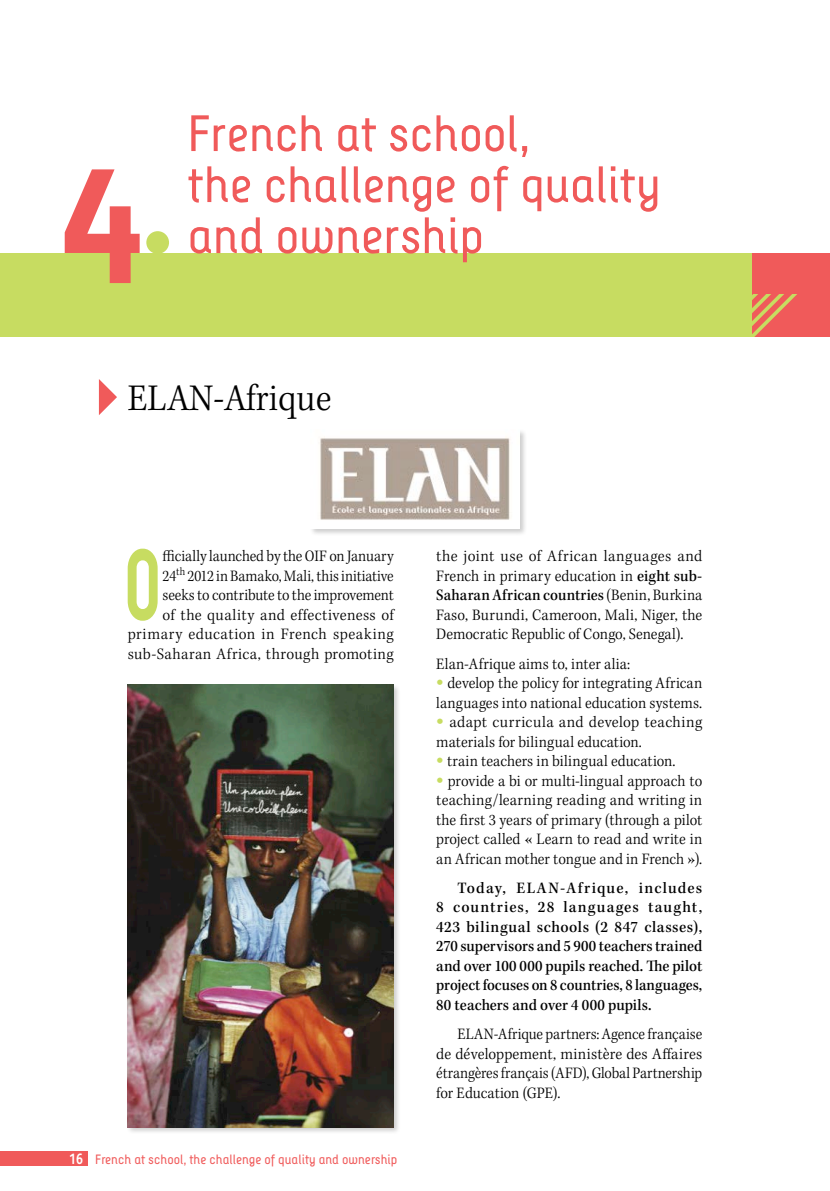
<style>
.page{position:relative;width:830px;height:1191px;background:#fff}
.page>*{position:absolute;margin:0;border:0;box-sizing:border-box;transform-origin:0 0}
.t1{font:700 167.1px "Decima+";color:#f05a5a}
.t2{font:700 100.05px "Decima+";color:#c7dc61;scale:.7 1}
.t3{font:51px/51px "Decima+";letter-spacing:-.005em;color:#f05a5a}
.t4{font:39px "Kepler Std Light Scn";color:#000}
.t5{font:16.5px/19.5px "Kepler Std Light Scn";letter-spacing:.01em;color:#000}
.t6{font:16.5px/19.5px "Kepler Std Medium Scn";letter-spacing:.005em;color:#000;text-align:justify}
.t7{font:13.5px "Decima+";color:#f05a5a}
.s1{font-family:"Kepler Std Medium Scn"}
.s2{font-family:"Kepler Std Light Scn"}
.s3{font-family:"Decima+";font-weight:700;color:#c7dc61}
.s4{font-family:"FS Albert";font-weight:700;font-size:15px;color:#fff}
</style>
<div class="page">
<div style="left:126px;top:683px;width:275px;height:451px;background:#000;opacity:.2"></div>
<img style="left:128px;top:685px;width:265px;height:442px">
<div style="left:309px;top:428px;width:217px;height:108px;background:#000;opacity:.2"></div>
<img style="left:310px;top:429px;width:209px;height:99px">
<svg style="left:99px;top:379px;width:18px;height:36px"></svg>
<div style="left:0;top:1151px;width:87px;height:14px;background:#f05a5a"></div>
<div style="left:0;top:253px;width:829px;height:84px;background:#c7dc61"></div>
<div style="left:752px;top:253px;width:77px;height:84px;background:#f05a5a"></div>
<svg style="left:752px;top:294px;width:45px;height:43px"></svg>
<div style="left:146px;top:231px;width:23px;height:23px;background:#c7dc61;border-radius:50%"></div>
<h1 class="t1" style="left:58px;top:96px;width:90px">4</h1>
<h3 class="t3" style="left:187px;top:108px;width:474px">French at school,<br>the challenge of quality</h3>
<h3 class="t3" style="left:187px;top:210px;width:298px">and ownership</h3>
<h3 class="t4" style="left:128px;top:376px;width:205px">ELAN-Afrique</h3>
<h2 class="t2" style="left:123px;top:525px;width:58px">O</h2>
<p class="t5" style="left:128px;top:547px;width:267px;text-align:right">fficially launched by the OIF on January<br>24<sup>th</sup> 2012 in Bamako, Mali, this initiative seeks to contribute to the improvement<br>of the quality and effectiveness of primary education in French speaking sub-Saharan Africa, through promoting</p>
<p class="t5" style="left:436px;top:547px;width:267px">the joint use of African languages and<br>French in primary education in <span class="s1">eight sub-</span></p>
<p class="t6" style="left:436px;top:586px;width:267px">Saharan African countries <span class="s2">(Benin, Burkina</span></p>
<p class="t5" style="left:436px;top:605px;width:267px">Faso, Burundi, Cameroon, Mali, Niger, the<br>Democratic Republic of Congo, Senegal).</p>
<p class="t5" style="left:436px;top:654px;width:195px">Elan-Afrique aims to, inter alia:</p>
<p class="t5" style="left:436px;top:673px;width:267px"><span class="s3">•</span> develop the policy for integrating African languages into national education systems.</p>
<p class="t5" style="left:436px;top:712px;width:267px"><span class="s3">•</span> adapt curricula and develop teaching materials for bilingual education.</p>
<p class="t5" style="left:436px;top:751px;width:241px"><span class="s3">•</span> train teachers in bilingual education.</p>
<p class="t5" style="left:436px;top:771px;width:267px;text-align:justify"><span class="s3">•</span> provide a bi or multi-lingual approach to teaching/learning reading and writing in the first 3 years of primary (through a pilot project called <span class="s1">«</span> Learn to read and write in an African mother tongue and in French <span class="s1">»</span>).</p>
<p class="t6" style="left:436px;top:878px;width:267px;text-indent:21px">Today, ELAN-Afrique, includes 8 countries, 28 languages taught, 423 bilingual schools (2 847 classes), 270 supervisors and 5 900 teachers trained and over 100 000 pupils reached. The pilot project focuses on 8 countries, 8 languages, 80 teachers and over 4 000 pupils.</p>
<p class="t5" style="left:436px;top:1024px;width:267px;text-align:justify;text-indent:21px">ELAN-Afrique partners: Agence française de développement, ministère des Affaires étrangères français (AFD), Global Partnership for Education (GPE).</p>
<p class="t7" style="left:69px;top:1151px;width:330px"><span class="s4">16</span> French at school, the challenge of quality and ownership</p>
</div>
